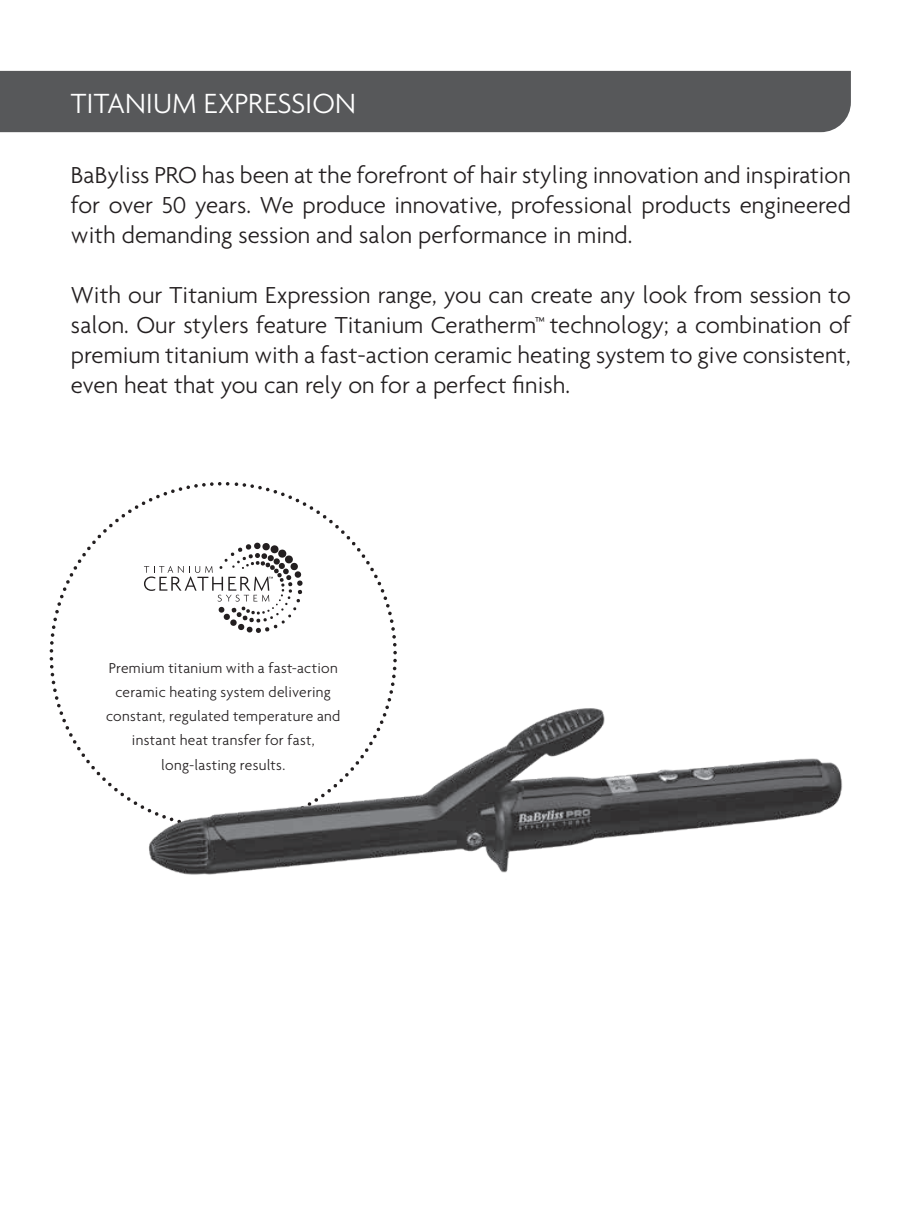
<style>
.page{position:relative;width:922px;height:1205px;background:#fff}
.page>*{position:absolute;margin:0;border:0;box-sizing:border-box;transform-origin:0 0}
.t1{font:300 30px "Agenda";color:#fff}
.t2{font:300 25px/30px "Agenda";color:#231f20;text-align:justify}
.t3{font:300 15.5px/24px "Agenda";letter-spacing:.015em;color:#231f20;text-align:center}
</style>
<div class="page">
<div style="left:0;top:71px;width:850px;height:61px;background:#57585a"></div>
<svg style="left:50px;top:482px;width:347px;height:294px"></svg>
<img style="left:102px;top:699px;width:741px;height:176px">
<p class="t1" style="left:71px;top:86px;width:286px">TITANIUM EXPRESSION</p>
<p class="t2" style="left:71px;top:159px;width:781px">BaByliss PRO has been at the forefront of hair styling innovation and inspiration for over 50 years. We produce innovative, professional products engineered with demanding session and salon performance in mind.</p>
<p class="t2" style="left:71px;top:279px;width:781px">With our Titanium Expression range, you can create any look from session to salon. Our stylers feature Titanium Ceratherm™ technology; a combination of premium titanium with a fast-action ceramic heating system to give consistent, even heat that you can rely on for a perfect finish.</p>
<p class="t3" style="left:106px;top:656px;width:236px">Premium titanium with a fast-action ceramic heating system delivering constant, regulated temperature and instant heat transfer for fast, long-lasting results.</p>
</div>
